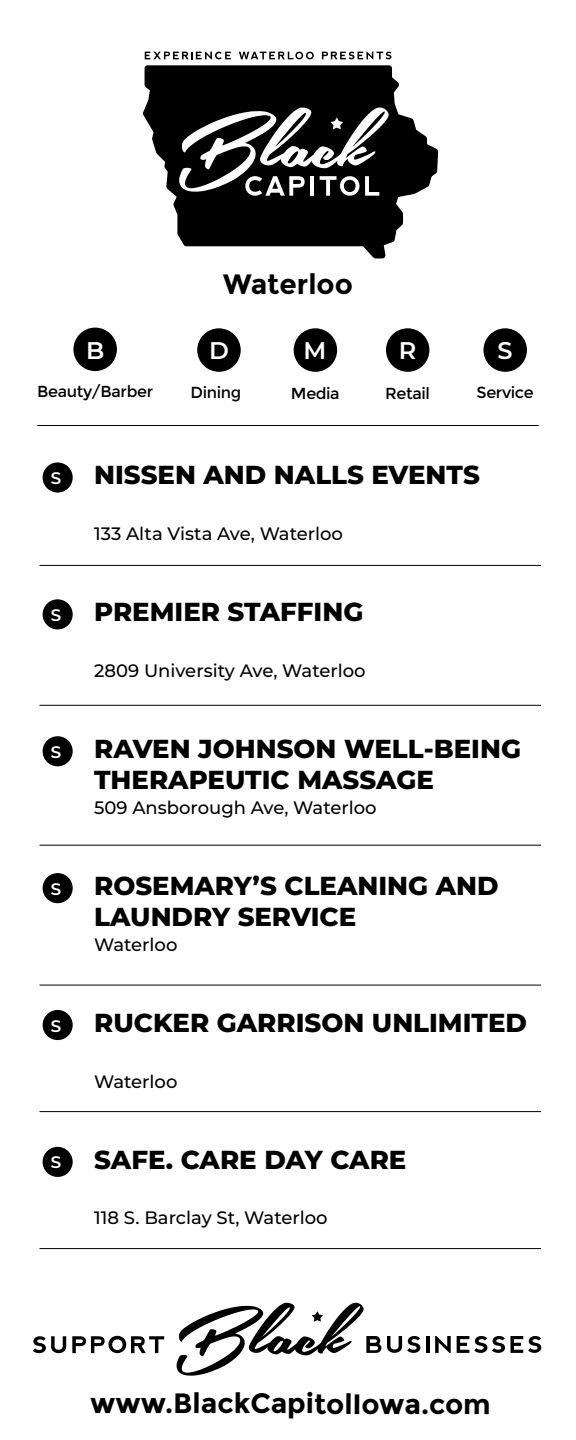
<style>
.page{position:relative;width:576px;height:1440px;background:#fff}
.page>*{position:absolute;margin:0;border:0;box-sizing:border-box;transform-origin:0 0}
.t1{font:700 28px "Montserrat";letter-spacing:-.005em;color:#000}
.t2{font:800 26px/31.2px "Montserrat";color:#000}
.t3{font:600 24px "Montserrat";color:#fff}
.t4{font:500 18px "Montserrat";color:#000}
.t5{font:600 16.6px "Montserrat";color:#fff}
.t6{font:16px "Montserrat";letter-spacing:-.025em;color:#000}
</style>
<div class="page">
<svg style="left:387px;top:1336px;width:33px;height:17px"></svg>
<hr style="left:426px;top:1336px;width:3px;height:17px;background:#000">
<svg style="left:435px;top:1336px;width:16px;height:17px"></svg>
<svg style="left:457px;top:1336px;width:84px;height:17px"></svg>
<svg style="left:177px;top:1303px;width:204px;height:73px"></svg>
<svg style="left:33px;top:1336px;width:33px;height:17px"></svg>
<svg style="left:72px;top:1335px;width:92px;height:18px"></svg>
<svg style="left:145px;top:52px;width:86px;height:7px"></svg>
<svg style="left:239px;top:52px;width:75px;height:7px"></svg>
<svg style="left:322px;top:52px;width:69px;height:7px"></svg>
<svg style="left:143px;top:65px;width:295px;height:193px;fill:#000"></svg>
<svg style="left:179px;top:108px;width:210px;height:88px"></svg>
<hr style="left:37px;top:425px;width:502px;height:1px;background:#000">
<div style="left:73px;top:328px;width:44px;height:43px;background:#000;border-radius:50%"></div>
<div style="left:197px;top:328px;width:44px;height:44px;background:#000;border-radius:50%"></div>
<div style="left:386px;top:328px;width:43px;height:44px;background:#000;border-radius:50%"></div>
<div style="left:294px;top:328px;width:43px;height:44px;background:#000;border-radius:50%"></div>
<div style="left:483px;top:328px;width:44px;height:44px;background:#000;border-radius:50%"></div>
<div style="left:43px;top:462px;width:30px;height:31px;background:#000;border-radius:50%"></div>
<div style="left:43px;top:599px;width:30px;height:30px;background:#000;border-radius:50%"></div>
<div style="left:43px;top:736px;width:30px;height:30px;background:#000;border-radius:50%"></div>
<div style="left:43px;top:873px;width:30px;height:30px;background:#000;border-radius:50%"></div>
<div style="left:43px;top:1010px;width:30px;height:30px;background:#000;border-radius:50%"></div>
<div style="left:43px;top:1147px;width:30px;height:30px;background:#000;border-radius:50%"></div>
<hr style="left:40px;top:565px;width:501px;height:1px;background:#000">
<hr style="left:40px;top:845px;width:501px;height:1px;background:#000">
<hr style="left:40px;top:1111px;width:501px;height:1px;background:#000">
<hr style="left:40px;top:1248px;width:501px;height:1px;background:#000">
<hr style="left:40px;top:705px;width:501px;height:1px;background:#000">
<hr style="left:40px;top:985px;width:501px;height:1px;background:#000">
<p class="t3" style="left:86px;top:333px;width:20px">B</p>
<p class="t6" style="left:37px;top:382px;width:117px">Beauty/Barber</p>
<p class="t1" style="left:223px;top:268px;width:131px">Waterloo</p>
<p class="t3" style="left:209px;top:334px;width:21px">D</p>
<p class="t6" style="left:191px;top:383px;width:52px">Dining</p>
<p class="t3" style="left:303px;top:334px;width:24px">M</p>
<p class="t6" style="left:291px;top:384px;width:50px">Media</p>
<p class="t3" style="left:399px;top:334px;width:19px">R</p>
<p class="t6" style="left:385px;top:384px;width:46px">Retail</p>
<p class="t3" style="left:498px;top:334px;width:17px">S</p>
<p class="t6" style="left:477px;top:383px;width:59px">Service</p>
<p class="t5" style="left:51px;top:466px;width:12px">S</p>
<p class="t5" style="left:51px;top:603px;width:12px">S</p>
<p class="t5" style="left:51px;top:740px;width:12px">S</p>
<p class="t5" style="left:51px;top:877px;width:12px">S</p>
<p class="t5" style="left:51px;top:1014px;width:12px">S</p>
<p class="t5" style="left:51px;top:1151px;width:12px">S</p>
<p class="t2" style="left:94px;top:458px;width:387px">NISSEN AND NALLS EVENTS</p>
<p class="t4" style="left:94px;top:521px;width:250px">133 Alta Vista Ave, Waterloo</p>
<p class="t2" style="left:94px;top:595px;width:271px">PREMIER STAFFING</p>
<p class="t4" style="left:94px;top:658px;width:273px">2809 University Ave, Waterloo</p>
<p class="t2" style="left:94px;top:732px;width:428px">RAVEN JOHNSON WELL-BEING<br>THERAPEUTIC MASSAGE</p>
<p class="t4" style="left:94px;top:795px;width:284px">509 Ansborough Ave, Waterloo</p>
<p class="t2" style="left:94px;top:869px;width:406px">ROSEMARY’S CLEANING AND<br>LAUNDRY SERVICE</p>
<p class="t4" style="left:94px;top:932px;width:85px">Waterloo</p>
<p class="t2" style="left:94px;top:1006px;width:434px">RUCKER GARRISON UNLIMITED</p>
<p class="t4" style="left:94px;top:1069px;width:85px">Waterloo</p>
<p class="t2" style="left:94px;top:1142px;width:314px">SAFE. CARE DAY CARE</p>
<p class="t4" style="left:94px;top:1205px;width:235px">118 S. Barclay St, Waterloo</p>
<p class="t1" style="left:90px;top:1387px;width:402px">www.BlackCapitolIowa.com</p>
</div>
